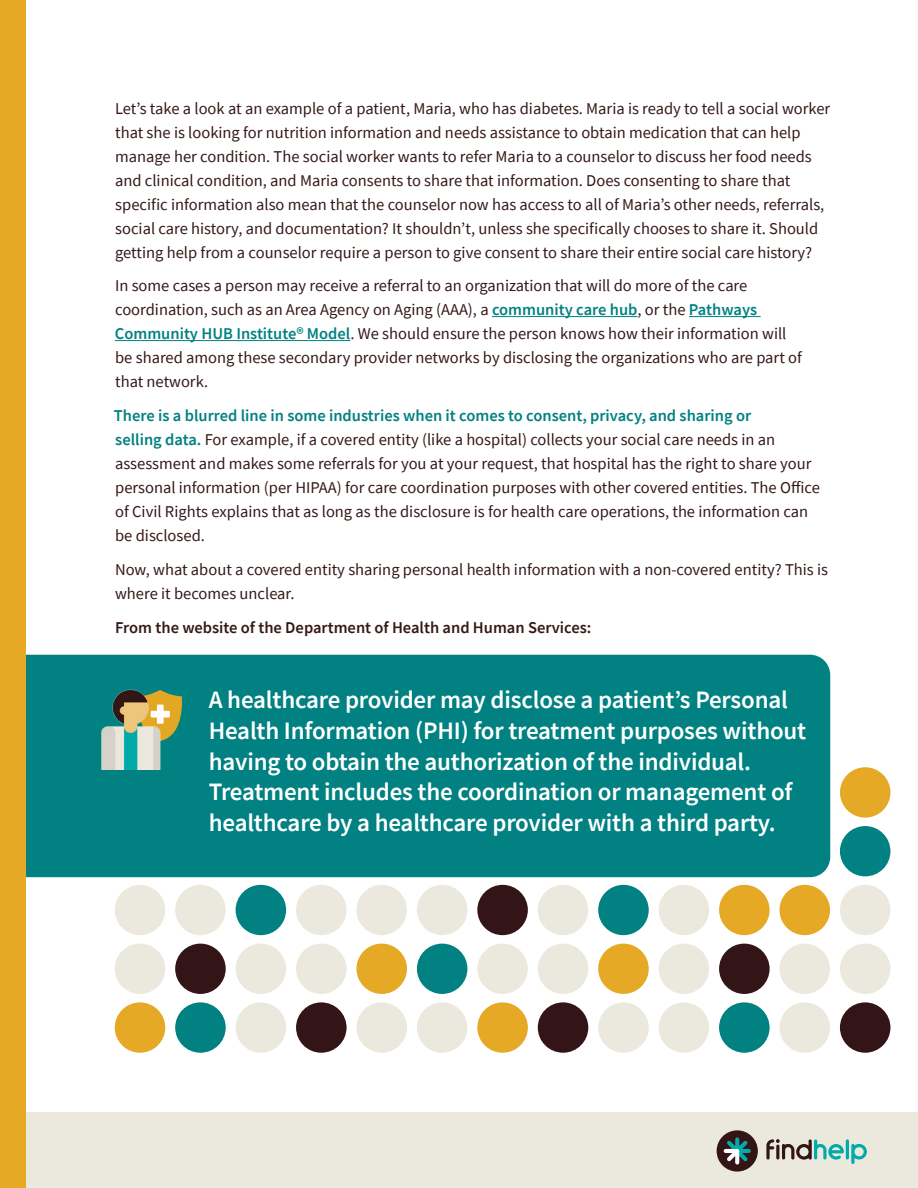
<style>
.page{position:relative;width:918px;height:1188px;background:#fff}
.page>*{position:absolute;margin:0;border:0;box-sizing:border-box;transform-origin:0 0}
.White_Callout{font:600 25.05px/30.6px "Source Sans Pro";letter-spacing:-.01em;color:#fff}
.Body_Copy{font:16.5px/24px "Source Sans Pro";color:#351818}
.Body_Copy-2{font:600 16.5px "Source Sans Pro";color:#351818}
.s1{font-weight:600;color:#018181}
.s2{font-weight:600;color:#008080}
</style>
<div class="page">
<div style="left:840px;top:767px;width:50px;height:51px;background:#e5a925;border-radius:50%"></div>
<div style="left:840px;top:826px;width:50px;height:50px;background:#018181;border-radius:50%"></div>
<div style="left:115px;top:885px;width:50px;height:50px;background:#ebe9dd;border-radius:50%"></div>
<div style="left:175px;top:885px;width:51px;height:50px;background:#ebe9dd;border-radius:50%"></div>
<div style="left:236px;top:885px;width:50px;height:50px;background:#018181;border-radius:50%"></div>
<div style="left:296px;top:885px;width:51px;height:50px;background:#ebe9dd;border-radius:50%"></div>
<div style="left:356px;top:885px;width:51px;height:50px;background:#ebe9dd;border-radius:50%"></div>
<div style="left:417px;top:885px;width:50px;height:50px;background:#ebe9dd;border-radius:50%"></div>
<div style="left:477px;top:885px;width:51px;height:50px;background:#341517;border-radius:50%"></div>
<div style="left:538px;top:885px;width:50px;height:50px;background:#ebe9dd;border-radius:50%"></div>
<div style="left:598px;top:885px;width:51px;height:50px;background:#018181;border-radius:50%"></div>
<div style="left:659px;top:885px;width:50px;height:50px;background:#ebe9dd;border-radius:50%"></div>
<div style="left:719px;top:885px;width:51px;height:50px;background:#e5a925;border-radius:50%"></div>
<div style="left:780px;top:885px;width:50px;height:50px;background:#e5a925;border-radius:50%"></div>
<div style="left:840px;top:885px;width:50px;height:50px;background:#ebe9dd;border-radius:50%"></div>
<div style="left:115px;top:944px;width:50px;height:50px;background:#ebe9dd;border-radius:50%"></div>
<div style="left:175px;top:944px;width:51px;height:50px;background:#341517;border-radius:50%"></div>
<div style="left:236px;top:944px;width:50px;height:50px;background:#ebe9dd;border-radius:50%"></div>
<div style="left:296px;top:944px;width:51px;height:50px;background:#ebe9dd;border-radius:50%"></div>
<div style="left:356px;top:944px;width:51px;height:50px;background:#e5a925;border-radius:50%"></div>
<div style="left:417px;top:944px;width:50px;height:50px;background:#018181;border-radius:50%"></div>
<div style="left:477px;top:944px;width:51px;height:50px;background:#ebe9dd;border-radius:50%"></div>
<div style="left:538px;top:944px;width:50px;height:50px;background:#ebe9dd;border-radius:50%"></div>
<div style="left:598px;top:944px;width:51px;height:50px;background:#e5a925;border-radius:50%"></div>
<div style="left:659px;top:944px;width:50px;height:50px;background:#ebe9dd;border-radius:50%"></div>
<div style="left:719px;top:944px;width:51px;height:50px;background:#341517;border-radius:50%"></div>
<div style="left:780px;top:944px;width:50px;height:50px;background:#ebe9dd;border-radius:50%"></div>
<div style="left:840px;top:944px;width:50px;height:50px;background:#ebe9dd;border-radius:50%"></div>
<div style="left:115px;top:1002px;width:50px;height:51px;background:#e5a925;border-radius:50%"></div>
<div style="left:175px;top:1002px;width:51px;height:51px;background:#018181;border-radius:50%"></div>
<div style="left:236px;top:1002px;width:50px;height:51px;background:#ebe9dd;border-radius:50%"></div>
<div style="left:296px;top:1002px;width:51px;height:51px;background:#341517;border-radius:50%"></div>
<div style="left:356px;top:1002px;width:51px;height:51px;background:#ebe9dd;border-radius:50%"></div>
<div style="left:417px;top:1002px;width:50px;height:51px;background:#ebe9dd;border-radius:50%"></div>
<div style="left:477px;top:1002px;width:51px;height:51px;background:#e5a925;border-radius:50%"></div>
<div style="left:538px;top:1002px;width:50px;height:51px;background:#341517;border-radius:50%"></div>
<div style="left:598px;top:1002px;width:51px;height:51px;background:#ebe9dd;border-radius:50%"></div>
<div style="left:659px;top:1002px;width:50px;height:51px;background:#ebe9dd;border-radius:50%"></div>
<div style="left:719px;top:1002px;width:51px;height:51px;background:#018181;border-radius:50%"></div>
<div style="left:780px;top:1002px;width:50px;height:51px;background:#ebe9dd;border-radius:50%"></div>
<div style="left:840px;top:1002px;width:50px;height:51px;background:#341517;border-radius:50%"></div>
<hr style="left:492px;top:316px;width:146px;height:1px;background:#018181">
<hr style="left:689px;top:316px;width:72px;height:1px;background:#018181">
<hr style="left:115px;top:340px;width:235px;height:1px;background:#018181">
<div style="left:25px;top:655px;width:805px;height:222px;background:#018181"></div>
<div style="left:0;top:1112px;width:918px;height:76px;background:#ebe9dd"></div>
<div style="left:0;top:0;width:25px;height:1188px;background:#e5a925"></div>
<div style="left:717px;top:1130px;width:41px;height:42px;background:#341516;border-radius:50%"></div>
<svg style="left:724px;top:1137px;width:27px;height:28px"></svg>
<svg style="left:766px;top:1139px;width:78px;height:21px"></svg>
<hr style="left:846px;top:1139px;width:3px;height:21px;background:#00aba9;border-radius:2px">
<svg style="left:851px;top:1144px;width:16px;height:20px"></svg>
<svg style="left:174px;top:690px;width:12px;height:51px"></svg>
<img style="left:102px;top:684px;width:72px;height:85px">
<div style="left:151px;top:711px;width:19px;height:7px;background:#fff"></div>
<div style="left:157px;top:705px;width:7px;height:19px;background:#fff"></div>
<p class="Body_Copy" style="left:115px;top:96px;width:717px">Let’s take a look at an example of a patient, Maria, who has diabetes. Maria is ready to tell a social worker that she is looking for nutrition information and needs assistance to obtain medication that can help manage her condition. The social worker wants to refer Maria to a counselor to discuss her food needs and clinical condition, and Maria consents to share that information. Does consenting to share that specific information also mean that the counselor now has access to all of Maria’s other needs, referrals, social care history, and documentation? It shouldn’t, unless she specifically chooses to share it. Should getting help from a counselor require a person to give consent to share their entire social care history?</p>
<p class="Body_Copy" style="left:115px;top:274px;width:689px">In some cases a person may receive a referral to an organization that will do more of the care coordination, such as an Area Agency on Aging (AAA), a <span class="s1">community care hub</span>, or the <span class="s1">Pathways Community HUB Institute® Model</span>. We should ensure the person knows how their information will be shared among these secondary provider networks by disclosing the organizations who are part of that network.</p>
<p class="Body_Copy" style="left:114px;top:403px;width:708px"><span class="s2">There is a blurred line in some industries when it comes to consent, privacy, and sharing or<br>selling data.</span> For example, if a covered entity (like a hospital) collects your social care needs in an assessment and makes some referrals for you at your request, that hospital has the right to share your personal information (per HIPAA) for care coordination purposes with other covered entities. The Office of Civil Rights explains that as long as the disclosure is for health care operations, the information can be disclosed.</p>
<p class="Body_Copy" style="left:115px;top:557px;width:715px">Now, what about a covered entity sharing personal health information with a non-covered entity? This is where it becomes unclear.</p>
<p class="Body_Copy-2" style="left:115px;top:616px;width:478px">From the website of the Department of Health and Human Services:</p>
<p class="White_Callout" style="left:209px;top:685px;width:599px">A healthcare provider may disclose a patient’s Personal Health Information (PHI) for treatment purposes without having to obtain the authorization of the individual.<br>Treatment includes the coordination or management of healthcare by a healthcare provider with a third party.</p>
</div>
